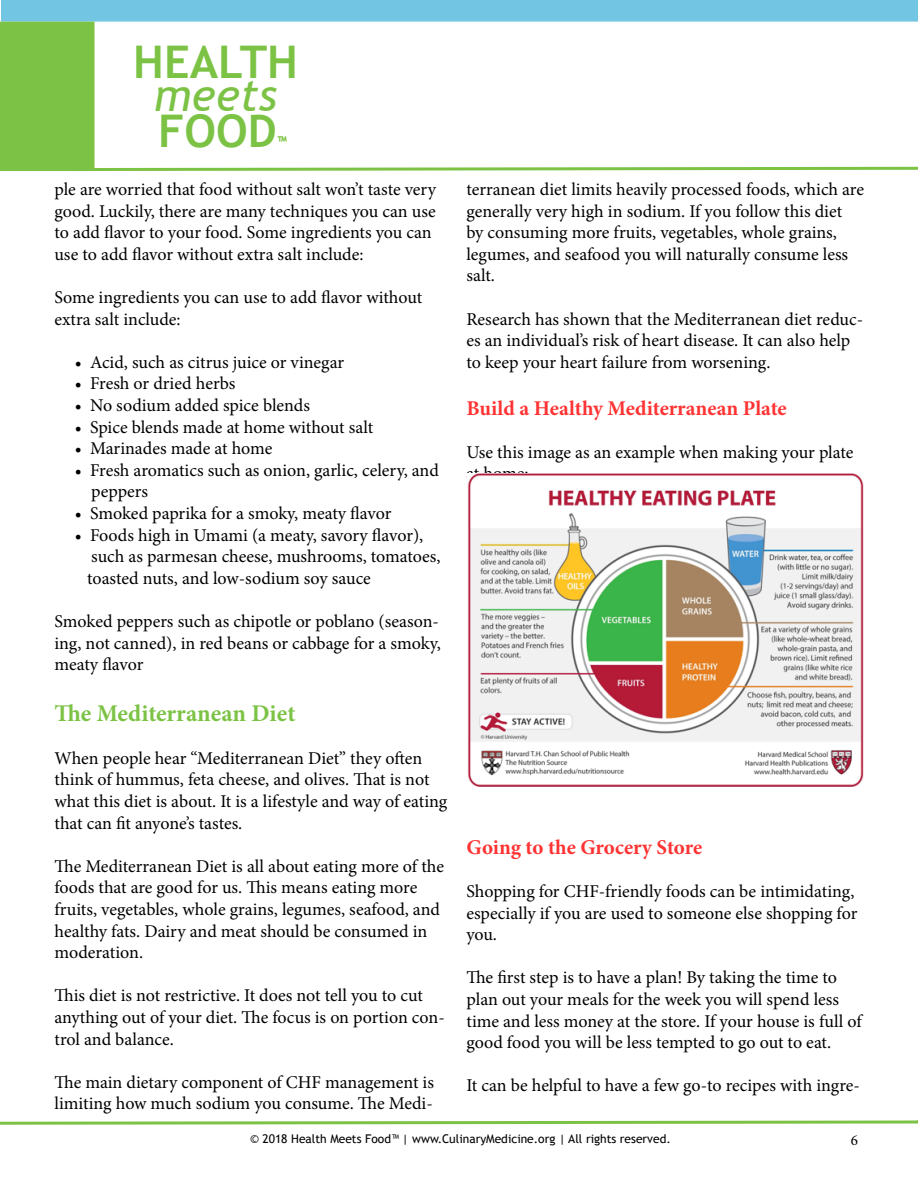
<style>
.page{position:relative;width:918px;height:1188px;background:#fff}
.page>*{position:absolute;margin:0;border:0;box-sizing:border-box;transform-origin:0 0}
.t1{font:700 45px "Trebuchet MS";color:#7cc345}
.t2{font:italic 45px "Trebuchet MS";color:#7cc345}
.t3{font:700 24px "Minion Pro";color:#7cc345}
.t4{font:700 21px "Minion Pro";letter-spacing:-.005em;color:#f33}
.t5{font:18px/21.6px "Minion Pro";letter-spacing:-.005em;color:#000}
.t6{font:700 15px "Trebuchet MS";color:#7cc345}
.t7{font:15px "Minion Pro";color:#000}
.t8{font:12px "Trebuchet MS";color:#000}
</style>
<div class="page">
<div style="left:1px;top:0;width:917px;height:22px;background:#72c6e3"></div>
<div style="left:0;top:22px;width:94px;height:148px;background:#7cc345"></div>
<div style="left:0;top:22px;width:95px;height:149px;border:2px solid #7cc345"></div>
<svg style="left:73px;top:165px;width:845px;height:7px"></svg>
<svg style="left:0;top:1120px;width:918px;height:5px"></svg>
<img style="left:467px;top:474px;width:397px;height:313px">
<h1 class="t1" style="left:133px;top:33px;width:166px">HEALTH</h1>
<h1 class="t2" style="left:154px;top:68px;width:124px">meets</h1>
<h1 class="t1" style="left:158px;top:102px;width:120px">FOOD</h1>
<p class="t6" style="left:277px;top:132px;width:11px">™</p>
<p class="t5" style="left:54px;top:178px;width:383px">ple are worried that food without salt won’t taste very good. Luckily, there are many techniques you can use to add flavor to your food. Some ingredients you can use to add flavor without extra salt include:</p>
<p class="t5" style="left:54px;top:286px;width:369px">Some ingredients you can use to add flavor without extra salt include:</p>
<p class="t5" style="left:75px;top:351px;width:271px">• Acid, such as citrus juice or vinegar</p>
<p class="t5" style="left:75px;top:373px;width:162px">• Fresh or dried herbs</p>
<p class="t5" style="left:75px;top:394px;width:237px">• No sodium added spice blends</p>
<p class="t5" style="left:75px;top:416px;width:300px">• Spice blends made at home without salt</p>
<p class="t5" style="left:75px;top:438px;width:199px">• Marinades made at home</p>
<p class="t5" style="left:91px;top:459px;width:349px;text-indent:-16px">• Fresh aromatics such as onion, garlic, celery, and peppers</p>
<p class="t5" style="left:75px;top:502px;width:318px">• Smoked paprika for a smoky, meaty flavor</p>
<p class="t5" style="left:87px;top:524px;width:355px;text-indent:-12px">• Foods high in Umami (a meaty, savory flavor), such as parmesan cheese, mushrooms, tomatoes, toasted nuts, and low-sodium soy sauce</p>
<p class="t5" style="left:54px;top:610px;width:388px;text-align:justify">Smoked peppers such as chipotle or poblano (season&shy;ing, not canned), in red beans or cabbage for a smoky, meaty flavor</p>
<h2 class="t3" style="left:54px;top:696px;width:243px">The Mediterranean Diet</h2>
<p class="t5" style="left:54px;top:747px;width:394px">When people hear “Mediterranean Diet” they often think of hummus, feta cheese, and olives. That is not what this diet is about. It is a lifestyle and way of eating that can fit anyone’s tastes.</p>
<p class="t5" style="left:54px;top:855px;width:391px">The Mediterranean Diet is all about eating more of the foods that are good for us. This means eating more fruits, vegetables, whole grains, legumes, seafood, and healthy fats. Dairy and meat should be consumed in moderation.</p>
<p class="t5" style="left:54px;top:985px;width:392px">This diet is not restrictive. It does not tell you to cut anything out of your diet. The focus is on portion con&shy;trol and balance.</p>
<p class="t5" style="left:54px;top:1071px;width:381px">The main dietary component of CHF management is limiting how much sodium you consume. The Medi-</p>
<p class="t5" style="left:466px;top:178px;width:399px">terranean diet limits heavily processed foods, which are generally very high in sodium. If you follow this diet<br>by consuming more fruits, vegetables, whole grains, legumes, and seafood you will naturally consume less salt.</p>
<p class="t5" style="left:466px;top:308px;width:398px">Research has shown that the Mediterranean diet reduc&shy;es an individual’s risk of heart disease. It can also help to keep your heart failure from worsening.</p>
<p class="t4" style="left:466px;top:393px;width:322px">Build a Healthy Mediterranean Plate</p>
<p class="t5" style="left:466px;top:441px;width:389px">Use this image as an example when making your plate at home:</p>
<p class="t4" style="left:466px;top:832px;width:237px">Going to the Grocery Store</p>
<p class="t5" style="left:466px;top:880px;width:393px">Shopping for CHF-friendly foods can be intimidating, especially if you are used to someone else shopping for you.</p>
<p class="t5" style="left:466px;top:967px;width:397px">The first step is to have a plan! By taking the time to plan out your meals for the week you will spend less time and less money at the store. If your house is full of good food you will be less tempted to go out to eat.</p>
<p class="t5" style="left:466px;top:1075px;width:395px">It can be helpful to have a few go-to recipes with ingre-</p>
<p class="t7" style="left:851px;top:1130px;width:9px">6</p>
<p class="t8" style="left:250px;top:1132px;width:422px">© 2018 Health Meets Food™ | www.CulinaryMedicine.org | All rights reserved.</p>
</div>
